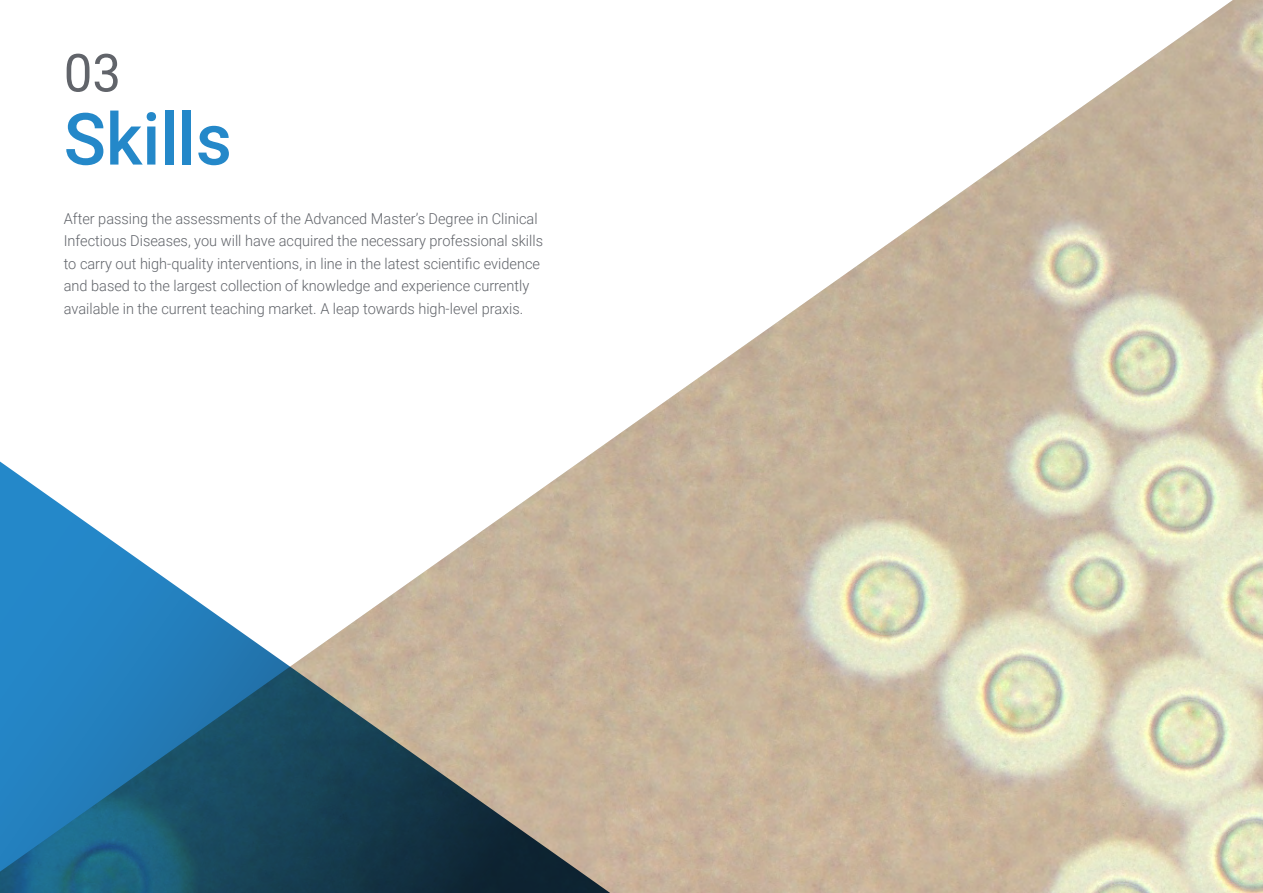
<style>
.page{position:relative;width:1263px;height:893px;background:#fff}
.page>*{position:absolute;margin:0;border:0;box-sizing:border-box;transform-origin:0 0}
.t1{font:500 72px "Roboto";color:#2488c9}
.t2{font:52.5px "Roboto";color:#61646a}
.t3{font:300 15px/22.5px "Roboto";color:#61646a}
</style>
<div class="page">
<img style="left:602px;top:0;width:661px;height:893px">
<svg style="left:0;top:446px;width:640px;height:447px"></svg>
<h2 class="t2" style="left:64px;top:36px;width:59px">03</h2>
<h1 class="t1" style="left:64px;top:89px;width:170px">Skills</h1>
<p class="t3" style="left:64px;top:207px;width:481px">After passing the assessments of the Advanced Master’s Degree in Clinical Infectious Diseases, you will have acquired the necessary professional skills to carry out high-quality interventions, in line in the latest scientific evidence and based to the largest collection of knowledge and experience currently available in the current teaching market. A leap towards high-level praxis.</p>
</div>
